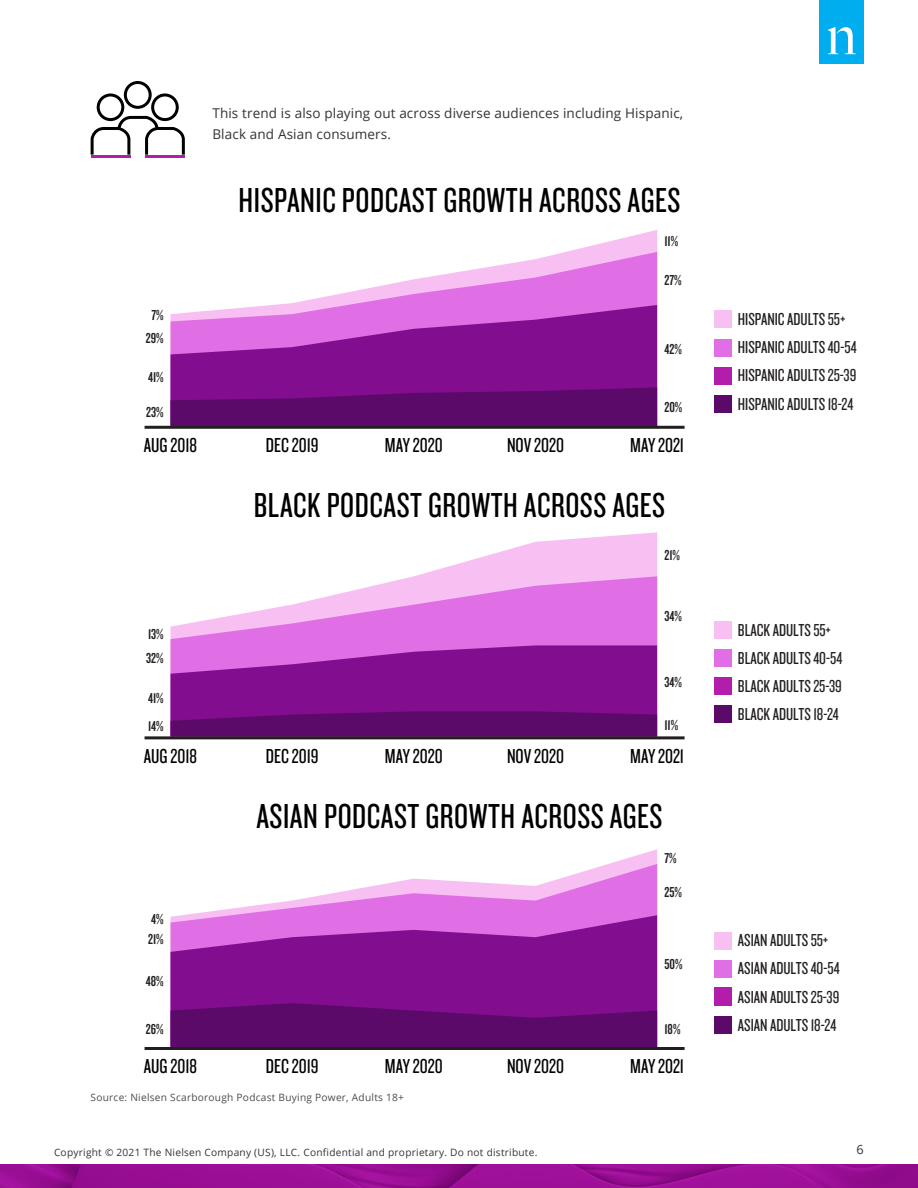
<style>
.page{position:relative;width:918px;height:1188px;background:#fff}
.page>*{position:absolute;margin:0;border:0;box-sizing:border-box;transform-origin:0 0}
.t1{font:36px "Knockout 28 Junior Feathrwt";letter-spacing:.015em;color:#000}
.t2{font:21px "Knockout 28 Junior Feathrwt";color:#000}
.t3{font:18px/28.2px "Knockout 28 Junior Feathrwt";color:#231f20}
.t4{font:15px/23.5px "Knockout 48 Featherweight";color:#231f20}
.t5{font:13.5px/21px "Open Sans";letter-spacing:.01em;color:#333}
.t6{font:12.75px "Open Sans";color:#333}
.t7{font:10.2px "Open Sans";letter-spacing:.025em;color:#333}
.t8{font:10.2px "Open Sans";letter-spacing:.025em;color:#4d4d4d}
</style>
<div class="page">
<svg style="left:566px;top:230px;width:91px;height:22px"></svg>
<svg style="left:274px;top:252px;width:383px;height:53px"></svg>
<svg style="left:171px;top:305px;width:486px;height:82px;fill:#820d8f"></svg>
<svg style="left:171px;top:387px;width:486px;height:39px"></svg>
<hr style="left:145px;top:426px;width:540px;height:3px;background:#231f20">
<div style="left:714px;top:310px;width:18px;height:18px;background:#f7bff2"></div>
<div style="left:714px;top:339px;width:18px;height:18px;background:#e06ee5"></div>
<div style="left:714px;top:367px;width:18px;height:18px;background:#b21dac"></div>
<div style="left:714px;top:395px;width:18px;height:18px;background:#5c0a69"></div>
<svg style="left:416px;top:532px;width:241px;height:44px;fill:#f7bff2"></svg>
<svg style="left:171px;top:576px;width:486px;height:69px;fill:#e06ee5"></svg>
<svg style="left:171px;top:645px;width:486px;height:66px;fill:#820d8f"></svg>
<svg style="left:171px;top:711px;width:486px;height:25px"></svg>
<hr style="left:145px;top:736px;width:540px;height:3px;background:#231f20">
<div style="left:714px;top:621px;width:18px;height:18px;background:#f7bff2"></div>
<div style="left:714px;top:649px;width:18px;height:18px;background:#e06ee5"></div>
<div style="left:714px;top:677px;width:18px;height:18px;background:#b21dac"></div>
<div style="left:714px;top:705px;width:18px;height:18px;background:#5c0a69"></div>
<svg style="left:185px;top:864px;width:472px;height:51px"></svg>
<svg style="left:171px;top:915px;width:486px;height:88px;fill:#820d8f"></svg>
<svg style="left:171px;top:1003px;width:486px;height:44px"></svg>
<hr style="left:145px;top:1047px;width:540px;height:3px;background:#231f20">
<div style="left:714px;top:932px;width:18px;height:18px;background:#f7bff2"></div>
<div style="left:714px;top:960px;width:18px;height:18px;background:#e06ee5"></div>
<div style="left:714px;top:988px;width:18px;height:18px;background:#b21dac"></div>
<div style="left:714px;top:1016px;width:18px;height:18px;background:#5c0a69"></div>
<hr style="left:91px;top:155px;width:39px;height:3px;background:#b31cab">
<svg style="left:91px;top:81px;width:94px;height:74px"></svg>
<hr style="left:145px;top:155px;width:40px;height:3px;background:#b31cab">
<div style="left:820px;top:0;width:44px;height:63px;background:#00aeef"></div>
<svg style="left:828px;top:27px;width:28px;height:27px"></svg>
<img style="left:0;top:1164px;width:918px;height:24px">
<p class="t5" style="left:212px;top:103px;width:472px">This trend is also playing out across diverse audiences including Hispanic,<br>Black and Asian consumers.</p>
<h1 class="t1" style="left:239px;top:178px;width:443px">HISPANIC PODCAST GROWTH ACROSS AGES</h1>
<p class="t4" style="left:664px;top:229px;width:15px">11%</p>
<p class="t4" style="left:146px;top:303px;width:19px;text-align:center">7%<br>29%</p>
<p class="t4" style="left:148px;top:364px;width:17px">41%</p>
<p class="t4" style="left:146px;top:400px;width:19px">23%</p>
<p class="t4" style="left:664px;top:268px;width:19px">27%</p>
<p class="t4" style="left:664px;top:337px;width:19px">42%</p>
<p class="t4" style="left:664px;top:395px;width:19px">20%</p>
<p class="t2" style="left:144px;top:432px;width:55px">AUG 2018</p>
<p class="t2" style="left:266px;top:432px;width:54px">DEC 2019</p>
<p class="t2" style="left:385px;top:432px;width:59px">MAY 2020</p>
<p class="t2" style="left:507px;top:432px;width:58px">NOV 2020</p>
<p class="t2" style="left:630px;top:432px;width:55px">MAY 2021</p>
<h1 class="t1" style="left:254px;top:483px;width:413px">BLACK PODCAST GROWTH ACROSS AGES</h1>
<p class="t4" style="left:664px;top:542px;width:17px">21%</p>
<p class="t4" style="left:146px;top:622px;width:19px">13%<br>32%</p>
<p class="t4" style="left:148px;top:683px;width:17px;line-height:28px">41%<br>14%</p>
<p class="t4" style="left:664px;top:603px;width:19px">34%</p>
<p class="t4" style="left:664px;top:670px;width:19px">34%</p>
<p class="t4" style="left:664px;top:713px;width:15px">11%</p>
<p class="t2" style="left:144px;top:743px;width:55px">AUG 2018</p>
<p class="t2" style="left:266px;top:743px;width:54px">DEC 2019</p>
<p class="t2" style="left:385px;top:743px;width:59px">MAY 2020</p>
<p class="t2" style="left:507px;top:743px;width:58px">NOV 2020</p>
<p class="t2" style="left:630px;top:743px;width:55px">MAY 2021</p>
<h1 class="t1" style="left:256px;top:794px;width:408px">ASIAN PODCAST GROWTH ACROSS AGES</h1>
<p class="t4" style="left:664px;top:845px;width:14px">7%</p>
<p class="t4" style="left:148px;top:908px;width:17px;line-height:20.4px">4%<br>21%</p>
<p class="t4" style="left:146px;top:968px;width:19px">48%</p>
<p class="t4" style="left:146px;top:1017px;width:19px">26%</p>
<p class="t4" style="left:664px;top:879px;width:19px">25%</p>
<p class="t4" style="left:664px;top:952px;width:20px">50%</p>
<p class="t4" style="left:664px;top:1017px;width:18px">18%</p>
<p class="t2" style="left:144px;top:1053px;width:55px">AUG 2018</p>
<p class="t2" style="left:266px;top:1053px;width:54px">DEC 2019</p>
<p class="t2" style="left:385px;top:1053px;width:59px">MAY 2020</p>
<p class="t2" style="left:507px;top:1053px;width:58px">NOV 2020</p>
<p class="t2" style="left:630px;top:1053px;width:55px">MAY 2021</p>
<p class="t8" style="left:91px;top:1090px;width:315px">Source: Nielsen Scarborough Podcast Buying Power, Adults 18+</p>
<p class="t3" style="left:738px;top:304px;width:120px">HISPANIC ADULTS 55+<br>HISPANIC ADULTS 40-54<br>HISPANIC ADULTS 25-39<br>HISPANIC ADULTS 18-24</p>
<p class="t3" style="left:738px;top:615px;width:106px">BLACK ADULTS 55+<br>BLACK ADULTS 40-54<br>BLACK ADULTS 25-39<br>BLACK ADULTS 18-24</p>
<p class="t3" style="left:738px;top:926px;width:103px">ASIAN ADULTS 55+<br>ASIAN ADULTS 40-54<br>ASIAN ADULTS 25-39<br>ASIAN ADULTS 18-24</p>
<p class="t7" style="left:54px;top:1145px;width:485px">Copyright © 2021 The Nielsen Company (US), LLC. Confidential and proprietary. Do not distribute.</p>
<p class="t6" style="left:856px;top:1141px;width:9px">6</p>
</div>
